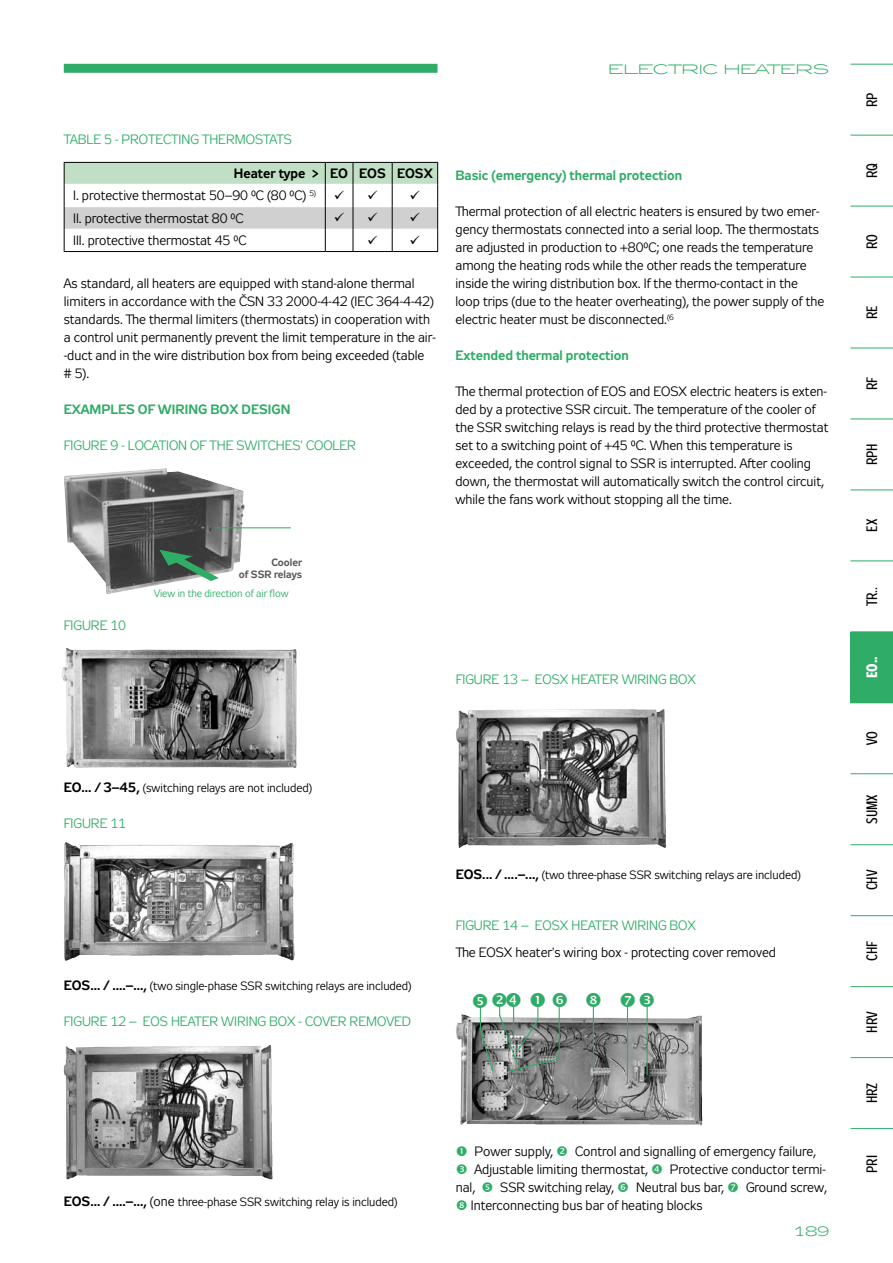
<style>
.page{position:relative;width:893px;height:1263px;background:#fff}
.page>*{position:absolute;margin:0;border:0;box-sizing:border-box;transform-origin:0 0}
.t1{font:condensed 15px "Zeppelin";color:#000}
.t2{font:700 condensed 15px "Zeppelin";color:#fff}
.t3{font:13.5px/18px "Zeppelin 31";color:#000}
.t4{font:13.5px "Zeppelin 31";color:#2fac66}
.t5{font:700 13.5px "Zeppelin 31";color:#2fac66}
.t6{font:700 13.5px "Zeppelin 31";color:#000}
.t7{font:13.5px "Zeppelin 51";color:#2fac66}
.t8{font:13.5px "Zeppelin 41";color:#2fac66}
.t9{font:12px "Zeppelin 31";color:#000}
.t10{font:10.5px "Zeppelin 31";color:#2fac66}
.t11{font:700 10.5px "Zeppelin 31";color:#575756}
.s1{font-weight:700;font-size:13.5px}
.s2{font-size:13.5px}
</style>
<div class="page">
<div style="left:64px;top:64px;width:373px;height:9px;background:#2fac66"></div>
<div style="left:850px;top:632px;width:43px;height:71px;background:#2fac66"></div>
<hr style="left:850px;top:64px;width:43px;height:1px;background:#2fac66">
<hr style="left:850px;top:135px;width:43px;height:1px;background:#2fac66">
<hr style="left:850px;top:206px;width:43px;height:1px;background:#2fac66">
<hr style="left:850px;top:277px;width:43px;height:1px;background:#2fac66">
<hr style="left:850px;top:348px;width:43px;height:1px;background:#2fac66">
<hr style="left:850px;top:419px;width:43px;height:1px;background:#2fac66">
<hr style="left:850px;top:489px;width:43px;height:1px;background:#2fac66">
<hr style="left:850px;top:560px;width:43px;height:1px;background:#2fac66">
<hr style="left:850px;top:631px;width:43px;height:1px;background:#2fac66">
<hr style="left:850px;top:773px;width:43px;height:1px;background:#2fac66">
<hr style="left:850px;top:844px;width:43px;height:1px;background:#2fac66">
<hr style="left:850px;top:915px;width:43px;height:1px;background:#2fac66">
<hr style="left:850px;top:986px;width:43px;height:1px;background:#2fac66">
<hr style="left:850px;top:1057px;width:43px;height:1px;background:#2fac66">
<hr style="left:850px;top:1128px;width:43px;height:1px;background:#2fac66">
<img style="left:456px;top:1014px;width:246px;height:112px">
<img style="left:64px;top:1045px;width:206px;height:134px">
<img style="left:62px;top:648px;width:235px;height:120px">
<hr style="left:647px;top:1006px;width:1px;height:69px;background:#2fac66">
<hr style="left:627px;top:1005px;width:1px;height:79px;background:#2fac66">
<hr style="left:593px;top:1006px;width:1px;height:65px;background:#2fac66">
<img style="left:64px;top:468px;width:181px;height:126px">
<hr style="left:215px;top:527px;width:76px;height:1px;background:#2fac66">
<img style="left:64px;top:842px;width:231px;height:119px">
<img style="left:456px;top:709px;width:198px;height:139px">
<svg style="left:159px;top:550px;width:60px;height:31px;background:#4e6f5d"></svg>
<svg style="left:473px;top:1006px;width:94px;height:66px"></svg>
<svg style="left:64px;top:162px;width:374px;height:90px"></svg>
<p class="t7" style="left:609px;top:62px;width:222px">ELECTRIC HEATERS</p>
<p class="t4" style="left:64px;top:132px;width:16px">Table</p>
<p class="t4" style="left:104px;top:132px;width:43px">5 - Protectin</p>
<p class="t4" style="left:190px;top:132px;width:61px">g thermostats</p>
<p class="t6" style="left:234px;top:166px;width:106px">Heater type &gt; EO</p>
<p class="t6" style="left:359px;top:166px;width:10px">EOS</p>
<p class="t6" style="left:397px;top:166px;width:10px">EOS</p>
<p class="t6" style="left:424px;top:166px;width:11px">X</p>
<p class="t3" style="left:73px;top:188px;width:244px">I. protective thermostat 50–90 °C (80 °C) <sup>5)</sup></p>
<p class="t3" style="left:73px;top:210px;width:172px">II. protective thermostat 80 °C</p>
<p class="t3" style="left:73px;top:233px;width:175px">III. protective thermostat 45 °C</p>
<p class="t3" style="left:64px;top:276px;width:373px">As standard, all heaters are equipped with stand-alone thermal limiters in accordance with the ČSN 33 2000-4-42 (IEC 364-4-42) standards. The thermal limiters (thermostats) in cooperation with a control unit permanently prevent the limit temperature in the air--duct and in the wire distribution box from being exceeded (table<br># 5).</p>
<p class="t5" style="left:64px;top:402px;width:228px">examples of wiring box design</p>
<p class="t4" style="left:64px;top:438px;width:80px">Figure 9 - Location</p>
<p class="t4" style="left:190px;top:438px;width:29px">of the</p>
<p class="t4" style="left:237px;top:438px;width:9px">switches</p>
<p class="t4" style="left:301px;top:438px;width:15px">' coole</p>
<p class="t4" style="left:347px;top:438px;width:10px">r</p>
<p class="t5" style="left:455px;top:168px;width:228px">Basic (emergency) thermal protection</p>
<p class="t3" style="left:455px;top:204px;width:370px">Thermal protection of all electric heaters is ensured by two emer&shy;gency thermostats connected into a serial loop. The thermostats are adjusted in production to +80°C; one reads the temperature among the heating rods while the other reads the temperature inside the wiring distribution box. If the thermo-contact in the loop trips (due to the heater overheating), the power supply of the electric heater must be disconnected.<sup>(6</sup></p>
<p class="t5" style="left:455px;top:348px;width:175px">Extended thermal protection</p>
<p class="t3" style="left:455px;top:384px;width:374px">The thermal protection of EOS and EOSX electric heaters is exten&shy;ded by a protective SSR circuit. The temperature of the cooler of the SSR switching relays is read by the third protective thermostat set to a switching point of +45 °C. When this temperature is exceeded, the control signal to SSR is interrupted. After cooling down, the thermostat will automatically switch the control circuit, while the fans work without stopping all the time.</p>
<p class="t4" style="left:64px;top:618px;width:64px">Figure 10</p>
<p class="t11" style="left:271px;top:556px;width:32px">Cooler</p>
<p class="t11" style="left:239px;top:569px;width:20px">of SSR</p>
<p class="t11" style="left:274px;top:569px;width:29px">relays</p>
<p class="t10" style="left:154px;top:587px;width:136px">View in the direction of air flow</p>
<p class="t4" style="left:456px;top:672px;width:122px">figure 13 – EOSX heate</p>
<p class="t4" style="left:610px;top:672px;width:70px">r wiring box</p>
<p class="t9" style="left:64px;top:781px;width:250px"><span class="s1">EO... / 3–45,</span> (switching relays are not included)</p>
<p class="t4" style="left:64px;top:816px;width:64px">Figure 11</p>
<p class="t6" style="left:64px;top:978px;width:10px">EOS</p>
<p class="t9" style="left:90px;top:979px;width:323px"><span class="s1">... / ....–...,</span> (two single-phase SSR switching relays are included)</p>
<p class="t4" style="left:64px;top:1014px;width:114px">figure 12 – EOS heate</p>
<p class="t4" style="left:210px;top:1014px;width:70px">r wiring box</p>
<p class="t4" style="left:299px;top:1014px;width:16px">- cove</p>
<p class="t4" style="left:338px;top:1014px;width:49px">r removed</p>
<p class="t6" style="left:456px;top:866px;width:10px">EOS</p>
<p class="t9" style="left:482px;top:868px;width:320px"><span class="s1">... / ....–...,</span> (two three-phase SSR switching relays are included)</p>
<p class="t4" style="left:456px;top:918px;width:122px">figure 14 – EOSX heate</p>
<p class="t4" style="left:610px;top:918px;width:70px">r wiring box</p>
<p class="t3" style="left:456px;top:944px;width:322px">The EOSX heater's wiring box - protecting cover removed</p>
<p class="t6" style="left:64px;top:1194px;width:10px">EOS</p>
<p class="t9" style="left:90px;top:1195px;width:309px"><span class="s1">... / ....–...,</span> <span class="s2">(one</span> three-phase SSR switching relay is included)</p>
<p class="t3" style="left:474px;top:1143px;width:343px;text-indent:101px">Control and signalling of emergency failure,<br>Adjustable limiting thermostat,</p>
<p class="t3" style="left:474px;top:1143px;width:80px">Power supply,</p>
<p class="t3" style="left:670px;top:1161px;width:157px">Protective conductor termi-</p>
<p class="t3" style="left:456px;top:1179px;width:21px">nal,</p>
<p class="t3" style="left:500px;top:1179px;width:115px">SSR switching relay,</p>
<p class="t3" style="left:636px;top:1179px;width:90px">Neutral bus bar,</p>
<p class="t3" style="left:746px;top:1179px;width:82px">Ground screw,</p>
<p class="t3" style="left:471px;top:1197px;width:233px">Interconnecting bus bar of heating blocks</p>
<p class="t8" style="left:793px;top:1224px;width:37px">189</p>
<p class="t1" style="left:864px;top:107px;width:16px;rotate:-90deg">RP</p>
<p class="t1" style="left:864px;top:178px;width:17px;rotate:-90deg">RQ</p>
<p class="t1" style="left:864px;top:249px;width:17px;rotate:-90deg">RO</p>
<p class="t1" style="left:864px;top:319px;width:15px;rotate:-90deg">RE</p>
<p class="t1" style="left:864px;top:390px;width:15px;rotate:-90deg">RF</p>
<p class="t1" style="left:864px;top:465px;width:23px;rotate:-90deg">RPH</p>
<p class="t1" style="left:864px;top:532px;width:14px;rotate:-90deg">EX</p>
<p class="t1" style="left:864px;top:606px;width:21px;rotate:-90deg">TR..</p>
<p class="t2" style="left:864px;top:678px;width:23px;rotate:-90deg">EO..</p>
<p class="t1" style="left:864px;top:745px;width:16px;rotate:-90deg">VO</p>
<p class="t1" style="left:864px;top:824px;width:31px;rotate:-90deg">SUMX</p>
<p class="t1" style="left:864px;top:890px;width:22px;rotate:-90deg">CHV</p>
<p class="t1" style="left:864px;top:961px;width:22px;rotate:-90deg">CHF</p>
<p class="t1" style="left:864px;top:1032px;width:23px;rotate:-90deg">HRV</p>
<p class="t1" style="left:864px;top:1103px;width:22px;rotate:-90deg">HRZ</p>
<p class="t1" style="left:864px;top:1173px;width:19px;rotate:-90deg">PRI</p>
</div>
